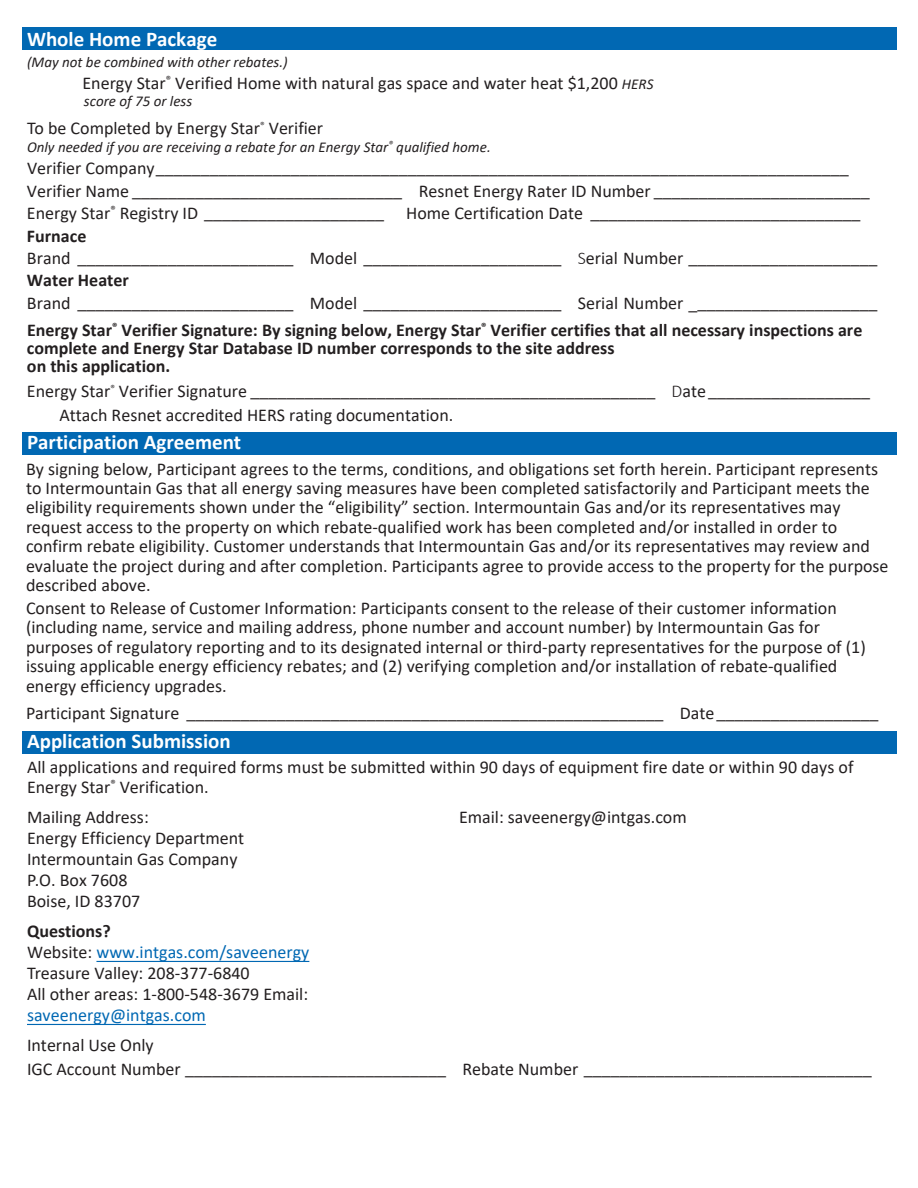
<style>
.page{position:relative;width:918px;height:1188px;background:#fff}
.page>*{position:absolute;margin:0;border:0;box-sizing:border-box;transform-origin:0 0}
.t1{font:700 21px "Calibri";color:#fff}
.t2{font:18px/19.5px "Calibri";color:#231f20}
.t3{font:18px/22.5px "Nimbus San";color:#231f20}
.t4{font:700 18px/18px "Calibri";color:#231f20}
.t5{font:18px "Calibri";color:#0168b3}
.t6{font:italic 15px "Calibri";color:#231f20}
.s1{font-style:italic;font-size:15px}
.s2{font-family:"Calibri"}
.s3{font-family:"Calibri";font-weight:300}
.s4{font-weight:700}
.s5{color:#0168b3}
</style>
<div class="page">
<div style="left:22px;top:27px;width:874px;height:23px;background:#0168b3"></div>
<div style="left:22px;top:432px;width:874px;height:22px;background:#0168b3"></div>
<div style="left:22px;top:731px;width:874px;height:22px;background:#0168b3"></div>
<hr style="left:27px;top:1024px;width:179px;height:1px;background:#0168b3">
<hr style="left:96px;top:961px;width:213px;height:1px;background:#0168b3">
<p class="t1" style="left:27px;top:24px;width:192px">Whole Home Package</p>
<p class="t6" style="left:27px;top:51px;width:262px">(May not be combined with other rebates.)</p>
<p class="t2" style="left:82px;top:73px;width:573px">Energy Star<sup>®</sup> Verified Home with natural gas space and water heat $1,200 <span class="s1">HERS</span></p>
<p class="t6" style="left:84px;top:91px;width:110px">score of 75 or less</p>
<p class="t2" style="left:27px;top:118px;width:298px">To be Completed by Energy Star<sup>®</sup> Verifier</p>
<p class="t6" style="left:27px;top:136px;width:465px">Only needed if you are receiving a rebate for an Energy Star<sup>®</sup> qualified home.</p>
<p class="t3" style="left:27px;top:157px;width:844px"><span class="s2">Verifier Company</span>_____________________________________________________________________________<br><span class="s2">Verifier Name</span> ______________________________ <span class="s2">Resnet Energy Rater ID Number</span> ________________________<br><span class="s2">Energy Star</span><sup>®</sup> <span class="s2">Registry ID</span> ____________________ <span class="s2">Home Certification Date</span> ______________________________</p>
<p class="t4" style="left:27px;top:226px;width:61px">Furnace</p>
<p class="t3" style="left:27px;top:247px;width:852px"><span class="s2">Brand</span> ________________________ <span class="s2">Model</span> ______________________ <span class="s3">S</span><span class="s2">erial Number</span> _____________________</p>
<p class="t4" style="left:27px;top:271px;width:103px">Water Heater</p>
<p class="t3" style="left:27px;top:292px;width:852px"><span class="s2">Brand</span> ________________________ <span class="s2">Model</span> ______________________ <span class="s2">Serial Number _</span>____________________</p>
<p class="t4" style="left:27px;top:321px;width:837px">Energy Star<sup>®</sup> Verifier Signature: By signing below, Energy Star<sup>®</sup> Verifier certifies that all necessary inspections are complete and Energy Star Database ID number corresponds to the site address<br>on this application.</p>
<p class="t3" style="left:27px;top:380px;width:845px"><span class="s2">Energy Star</span><sup>®</sup> <span class="s2">Verifier Signature</span> _____________________________________________ <span class="s3">D</span><span class="s2">ate</span>__________________</p>
<p class="t2" style="left:59px;top:404px;width:395px">Attach Resnet accredited HERS rating documentation.</p>
<p class="t1" style="left:27px;top:427px;width:216px">Participation Agreement</p>
<p class="t2" style="left:26px;top:458px;width:864px">By signing below, Participant agrees to the terms, conditions, and obligations set forth herein. Participant represents to Intermountain Gas that all energy saving measures have been completed satisfactorily and Participant meets the eligibility requirements shown under the “eligibility” section. Intermountain Gas and/or its representatives may request access to the property on which rebate-qualified work has been completed and/or installed in order to confirm rebate eligibility. Customer understands that Intermountain Gas and/or its representatives may review and evaluate the project during and after completion. Participants agree to provide access to the property for the purpose described above.</p>
<p class="t2" style="left:26px;top:598px;width:841px">Consent to Release of Customer Information: Participants consent to the release of their customer information (including name, service and mailing address, phone number and account number) by Intermountain Gas for purposes of regulatory reporting and to its designated internal or third-party representatives for the purpose of (1) issuing applicable energy efficiency rebates; and (2) verifying completion and/or installation of rebate-qualified energy efficiency upgrades.</p>
<p class="t3" style="left:26px;top:702px;width:854px"><span class="s2">Participant Signature</span> _____________________________________________________ <span class="s2">Date</span>__________________</p>
<p class="t1" style="left:27px;top:726px;width:205px">Application Submission</p>
<p class="t2" style="left:27px;top:757px;width:828px">All applications and required forms must be submitted within 90 days of equipment fire date or within 90 days of<br>Energy Star<sup>®</sup> Verification.</p>
<p class="t2" style="left:27px;top:806px;width:123px">Mailing Address:</p>
<p class="t2" style="left:459px;top:806px;width:229px">Email: saveenergy@intgas.com</p>
<p class="t2" style="left:27px;top:827px;width:219px;line-height:21px">Energy Efficiency Department<br>Intermountain Gas Company<br>P.O. Box 7608<br>Boise, ID 83707</p>
<p class="t2" style="left:27px;top:920px;width:284px;line-height:21px"><span class="s4">Questions?<br></span>Website: <span class="s5">www.intgas.com/saveenergy<br></span>Treasure Valley: 208-377-6840<br>All other areas: 1-800-548-3679 Email:</p>
<p class="t5" style="left:27px;top:1002px;width:180px">saveenergy@intgas.com</p>
<p class="t2" style="left:27px;top:1034px;width:128px">Internal Use Only</p>
<p class="t3" style="left:27px;top:1058px;width:846px"><span class="s2">IGC Account Number</span> _____________________________ <span class="s2">Rebate Number</span> ________________________________</p>
</div>
